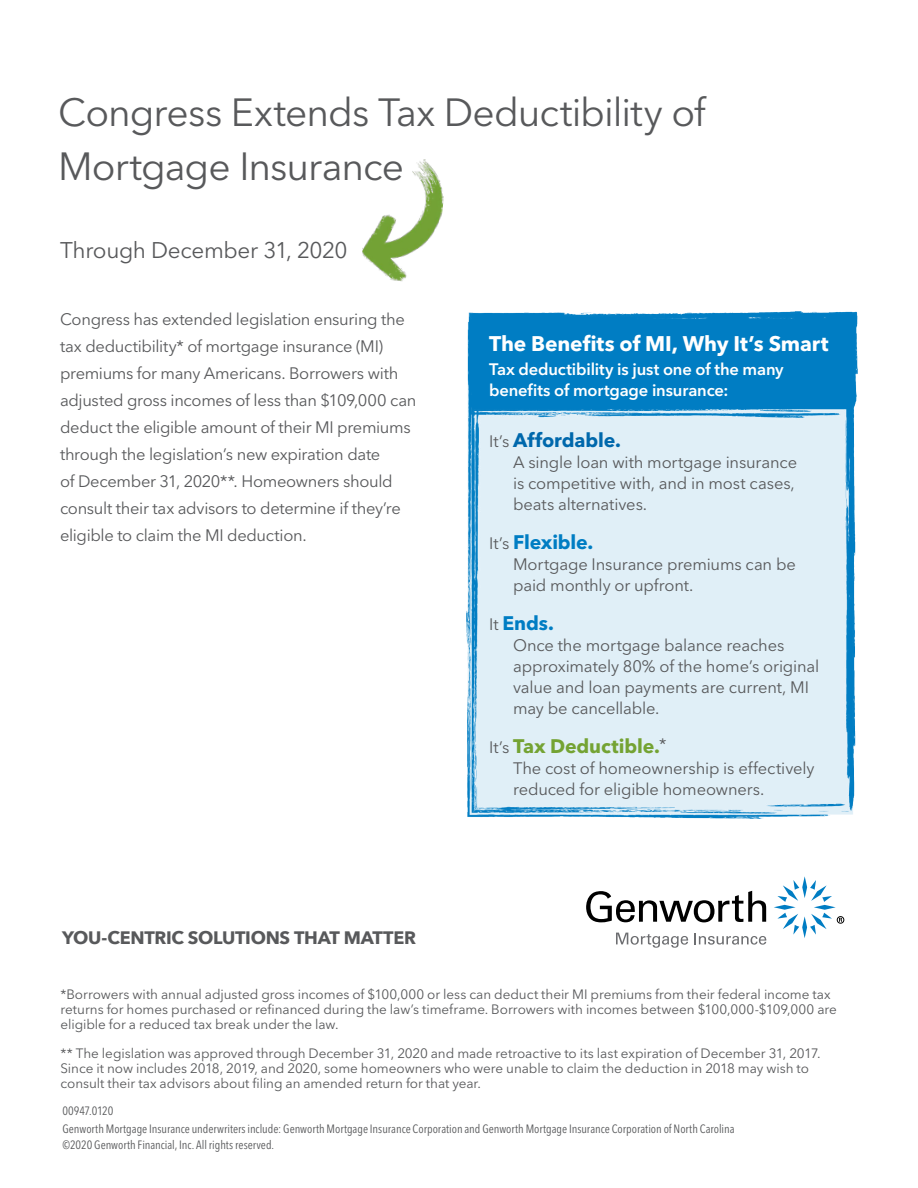
<style>
.page{position:relative;width:918px;height:1188px;background:#fff}
.page>*{position:absolute;margin:0;border:0;box-sizing:border-box;transform-origin:0 0}
.Title__gray{font:39px/54px "Avenir Next LT Pro";letter-spacing:-.025em;color:#58595b}
.Body__gray{font:22.5px "Avenir Next LT Pro";letter-spacing:-.015em;color:#58595b}
.Body__gray-2{font:700 21px "Avenir Next LT Pro";letter-spacing:-.005em;color:#fff}
.Body__gray-3{font:700 19.5px "Avenir Next LT Pro";letter-spacing:-.005em;color:#007dc3}
.Body__gray-4{font:700 19.5px "Avenir Next LT Pro";letter-spacing:-.005em;color:#74a333}
.Body__gray-5{font:700 19.5px "Avenir Next LT Pro";letter-spacing:-.005em;color:#0068ac}
.t1{font:700 18px "Avenir Next";letter-spacing:-.015em;color:#58595b}
.Body__gray-6{font:16.5px/27px "Avenir Next LT Pro";letter-spacing:-.015em;color:#58595b}
.Body__gray-7{font:600 16.5px/21px "Avenir Next LT Pro";letter-spacing:-.01em;color:#fff}
.Body__gray-8{font:13.5px/15px "Avenir Next LT Pro";letter-spacing:-.005em;color:#58595b}
.Copyright__gray{font:condensed 12px "Avenir Next LT Pro";color:#58595b}
.FormNumber__gray{font:condensed 12px "Avenir Next LT Pro";letter-spacing:-.02em;color:#58595b}
.s1{font-weight:400;font-size:16.5px;color:#58595b}
</style>
<div class="page">
<svg style="left:586px;top:891px;width:180px;height:31px"></svg>
<div style="left:837px;top:916px;width:7px;height:8px;border:1px solid #000;border-radius:50%"></div>
<svg style="left:774px;top:876px;width:68px;height:62px"></svg>
<svg style="left:616px;top:933px;width:72px;height:15px"></svg>
<svg style="left:695px;top:933px;width:71px;height:12px"></svg>
<img style="left:362px;top:159px;width:82px;height:123px">
<img style="left:466px;top:311px;width:392px;height:507px">
<p class="Title__gray" style="left:58px;top:86px;width:649px">Congress Extends Tax Deductibility of<br>Mortgage Insurance</p>
<p class="Body__gray" style="left:60px;top:236px;width:289px">Through December 31, 2020</p>
<p class="Body__gray-6" style="left:60px;top:306px;width:358px">Congress has extended legislation ensuring the tax deductibility* of mortgage insurance (MI) premiums for many Americans. Borrowers with adjusted gross incomes of less than $109,000 can deduct the eligible amount of their MI premiums through the legislation’s new expiration date<br>of December 31, 2020**. Homeowners should consult their tax advisors to determine if they’re eligible to claim the MI deduction.</p>
<p class="t1" style="left:62px;top:923px;width:355px">YOU-CENTRIC SOLUTIONS THAT MATTER</p>
<p class="Body__gray-2" style="left:489px;top:330px;width:341px">The Benefits of MI, Why It’s Smart</p>
<p class="Body__gray-7" style="left:489px;top:358px;width:296px">Tax deductibility is just one of the many benefits of mortgage insurance:</p>
<p class="Body__gray-5" style="left:489px;top:428px;width:133px"><span class="s1">It’s</span> Affordable.</p>
<p class="Body__gray-6" style="left:513px;top:451px;width:286px;line-height:21px">A single loan with mortgage insurance is competitive with, and in most cases, beats alternatives.</p>
<p class="Body__gray-3" style="left:489px;top:530px;width:106px"><span class="s1">It’s</span> Flexible.</p>
<p class="Body__gray-6" style="left:513px;top:553px;width:284px;line-height:21px">Mortgage Insurance premiums can be paid monthly or upfront.</p>
<p class="Body__gray-3" style="left:489px;top:611px;width:66px"><span class="s1">It</span> Ends.</p>
<p class="Body__gray-6" style="left:513px;top:634px;width:308px;line-height:21px">Once the mortgage balance reaches approximately 80% of the home’s original value and loan payments are current, MI may be cancellable.</p>
<p class="Body__gray-4" style="left:489px;top:734px;width:179px"><span class="s1">It’s</span> Tax Deductible.<sup>*</sup></p>
<p class="Body__gray-6" style="left:513px;top:757px;width:303px;line-height:21px">The cost of homeownership is effectively reduced for eligible homeowners.</p>
<p class="Body__gray-8" style="left:60px;top:987px;width:778px">*Borrowers with annual adjusted gross incomes of $100,000 or less can deduct their MI premiums from their federal income tax returns for homes purchased or refinanced during the law’s timeframe. Borrowers with incomes between $100,000-$109,000 are eligible for a reduced tax break under the law.</p>
<p class="Body__gray-8" style="left:60px;top:1046px;width:762px">** The legislation was approved through December 31, 2020 and made retroactive to its last expiration of December 31, 2017.<br>Since it now includes 2018, 2019, and 2020, some homeowners who were unable to claim the deduction in 2018 may wish to consult their tax advisors about filing an amended return for that year.</p>
<p class="FormNumber__gray" style="left:62px;top:1104px;width:52px">00947.0120</p>
<p class="Copyright__gray" style="left:62px;top:1121px;width:674px">Genworth Mortgage Insurance underwriters include: Genworth Mortgage Insurance Corporation and Genworth Mortgage Insurance Corporation of North Carolina</p>
<p class="Copyright__gray" style="left:62px;top:1138px;width:213px">©2020 Genworth Financial, Inc. All rights reserved.</p>
</div>
